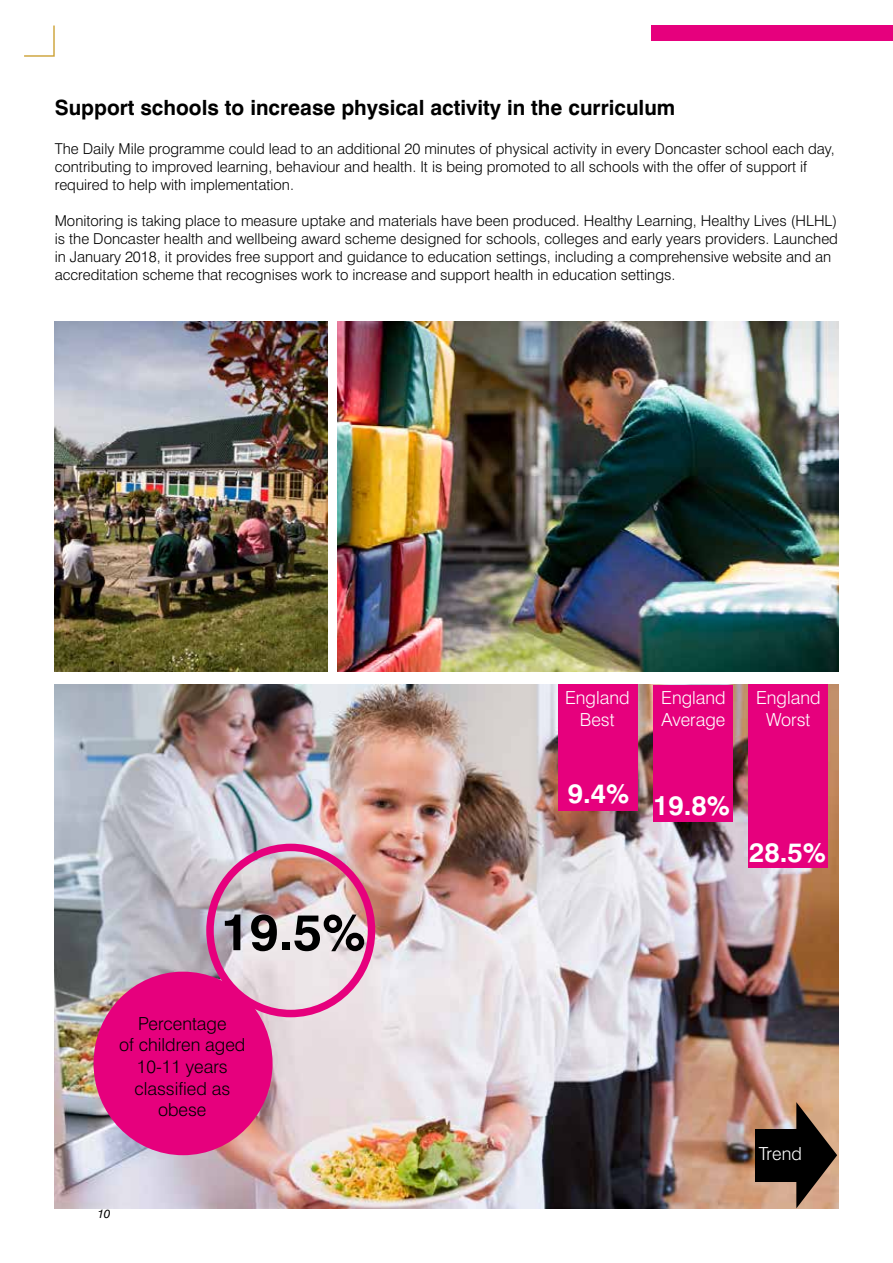
<style>
.page{position:relative;width:893px;height:1263px;background:#fff}
.page>*{position:absolute;margin:0;border:0;box-sizing:border-box;transform-origin:0 0}
.t1{font:700 51px "Swiss 721 BT";color:#000}
.t2{font:700 27px "Swiss 721 BT";color:#fff}
.t3{font:700 21px "Swiss 721 BT";color:#000}
.t4{font:300 18px/21.6px "Swiss 721 BT";color:#000;text-align:center}
.t5{font:300 18px/21.6px "Swiss 721 BT";color:#fff;text-align:center}
.t6{font:300 15px/18px "Swiss 721 BT";color:#000}
.t7{font:italic 12px "Swiss 721 BT";color:#000}
</style>
<div class="page">
<div style="left:652px;top:26px;width:241px;height:15px;background:#e6007d"></div>
<svg style="left:24px;top:25px;width:31px;height:32px"></svg>
<img style="left:54px;top:685px;width:785px;height:524px">
<img style="left:54px;top:322px;width:273px;height:350px">
<img style="left:337px;top:322px;width:502px;height:350px">
<div style="left:755px;top:1129px;width:42px;height:52px;background:#000"></div>
<svg style="left:796px;top:1102px;width:41px;height:106px;background:#6a5343"></svg>
<div style="left:653px;top:685px;width:80px;height:136px;background:#e6007d"></div>
<div style="left:558px;top:685px;width:79px;height:126px;background:#e6007d"></div>
<div style="left:748px;top:685px;width:80px;height:183px;background:#e6007d"></div>
<div style="left:206px;top:844px;width:169px;height:173px;border:8px solid #e6007d;border-radius:50%"></div>
<div style="left:94px;top:972px;width:179px;height:183px;background:#e6007d;border-radius:50%"></div>
<h3 class="t3" style="left:55px;top:94px;width:622px">Support schools to increase physical activity in the curriculum</h3>
<p class="t6" style="left:55px;top:140px;width:781px">The Daily Mile programme could lead to an additional 20 minutes of physical activity in every Doncaster school each day, contributing to improved learning, behaviour and health. It is being promoted to all schools with the offer of support if required to help with implementation.</p>
<p class="t6" style="left:55px;top:212px;width:785px">Monitoring is taking place to measure uptake and materials have been produced. Healthy Learning, Healthy Lives (HLHL) is the Doncaster health and wellbeing award scheme designed for schools, colleges and early years providers. Launched in January 2018, it provides free support and guidance to education settings, including a comprehensive website and an accreditation scheme that recognises work to increase and support health in education settings.</p>
<p class="t5" style="left:565px;top:686px;width:66px">England<br>Best</p>
<p class="t5" style="left:756px;top:686px;width:66px">England<br>Worst</p>
<p class="t5" style="left:661px;top:686px;width:66px;text-align:left">England<br>Average</p>
<h1 class="t1" style="left:221px;top:901px;width:147px">19.5%</h1>
<p class="t4" style="left:119px;top:1012px;width:128px">Percentage<br>of children aged<br>10-11 years classified as obese</p>
<p class="t7" style="left:97px;top:1206px;width:15px">10</p>
<h2 class="t2" style="left:568px;top:776px;width:63px">9.4%</h2>
<h2 class="t2" style="left:653px;top:789px;width:78px">19.8%</h2>
<h2 class="t2" style="left:749px;top:836px;width:78px">28.5%</h2>
<p class="t5" style="left:759px;top:1143px;width:45px">Trend</p>
</div>
